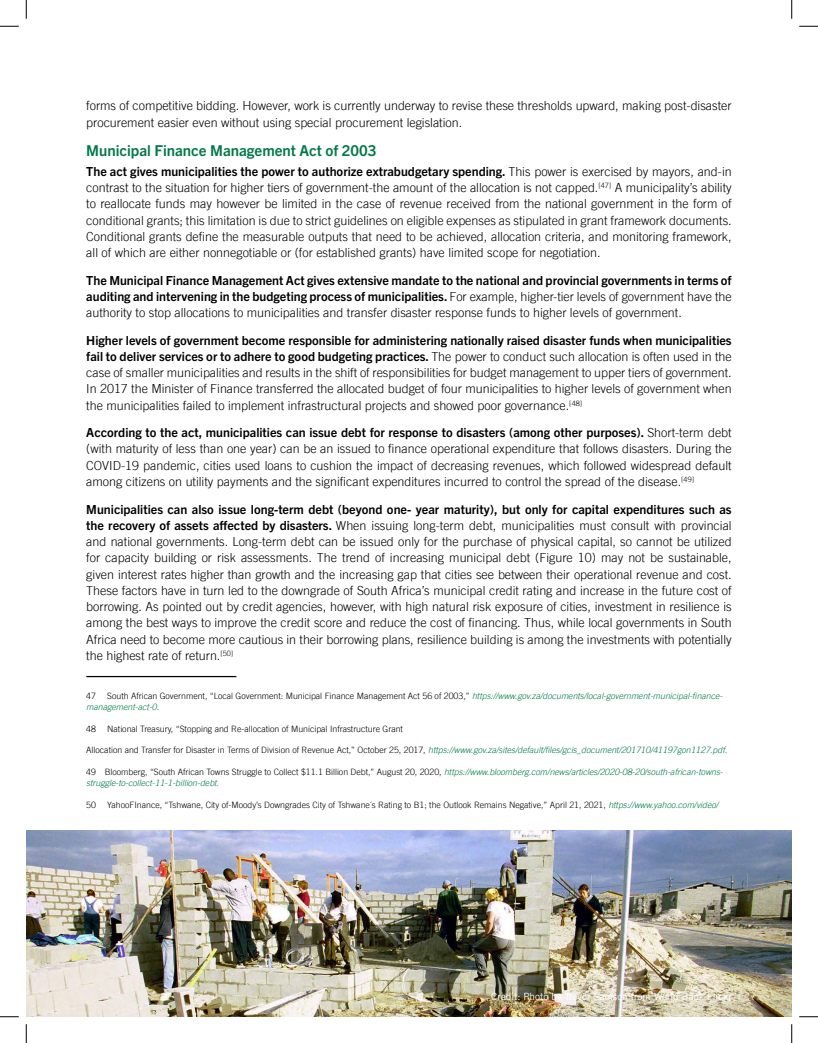
<style>
.page{position:relative;width:818px;height:1043px;background:#fff}
.page>*{position:absolute;margin:0;border:0;box-sizing:border-box;transform-origin:0 0}
.t1{font:700 15px "Trade Gothic Next LT Pro";color:#007847}
.t2{font:300 12.5px/16.2px "Trade Gothic LT";color:#000;text-align:justify}
.t3{font:700 12.5px/16.2px "Trade Gothic Next LT Pro";color:#000}
.t4{font:10px "Trade Gothic LT";color:#fff}
.t5{font:300 8.75px "Trade Gothic LT";color:#000}
.t6{font:italic 300 8.75px/10.5px "Trade Gothic LT";color:#007847}
.s1{font-family:"Trade Gothic LT";font-weight:300}
.s2{font-family:"Trade Gothic Next LT Pro";font-weight:700}
.s3{font-style:normal;color:#000}
.s4{font-style:italic;color:#007847}
</style>
<div class="page">
<hr style="left:86px;top:676px;width:150px;height:1px;background:#000">
<img style="left:26px;top:830px;width:765px;height:186px">
<svg style="left:0;top:25px;width:19px;height:2px"></svg>
<svg style="left:799px;top:25px;width:19px;height:2px"></svg>
<svg style="left:0;top:1016px;width:19px;height:1px"></svg>
<svg style="left:799px;top:1016px;width:19px;height:1px"></svg>
<svg style="left:25px;top:0;width:2px;height:19px"></svg>
<svg style="left:25px;top:1024px;width:2px;height:18px"></svg>
<svg style="left:791px;top:0;width:1px;height:19px"></svg>
<svg style="left:791px;top:1024px;width:1px;height:18px"></svg>
<p class="t2" style="left:86px;top:98px;width:647px">forms of competitive bidding. However, work is currently underway to revise these thresholds upward, making post-disaster procurement easier even without using special procurement legislation.</p>
<p class="t1" style="left:86px;top:140px;width:291px">Municipal Finance Management Act of 2003</p>
<p class="t3" style="left:86px;top:162px;width:647px">The act gives municipalities the power to authorize extrabudgetary spending. <span class="s1">This power is exercised by mayors, and-in</span></p>
<p class="t2" style="left:86px;top:179px;width:647px">contrast to the situation for higher tiers of government-the amount of the allocation is not capped.<sup>[47]</sup> A municipality’s ability to reallocate funds may however be limited in the case of revenue received from the national government in the form of conditional grants; this limitation is due to strict guidelines on eligible expenses as stipulated in grant framework documents.<br>Conditional grants define the measurable outputs that need to be achieved, allocation criteria, and monitoring framework, all of which are either nonnegotiable or (for established grants) have limited scope for negotiation.</p>
<p class="t3" style="left:86px;top:271px;width:647px">The Municipal Finance Management Act gives extensive mandate to the national and provincial governments in terms of auditing and intervening in the budgeting process of municipalities. <span class="s1">For example, higher-tier levels of government have the</span></p>
<p class="t2" style="left:86px;top:304px;width:597px">authority to stop allocations to municipalities and transfer disaster response funds to higher levels of government.</p>
<p class="t3" style="left:86px;top:331px;width:647px">Higher levels of government become responsible for administering nationally raised disaster funds when municipalities fail to deliver services or to adhere to good budgeting practices. <span class="s1">The power to conduct such allocation is often used in the</span></p>
<p class="t2" style="left:86px;top:364px;width:647px">case of smaller municipalities and results in the shift of responsibilities for budget management to upper tiers of government.<br>In 2017 the Minister of Finance transferred the allocated budget of four municipalities to higher levels of government when the municipalities failed to implement infrastructural projects and showed poor governance.<sup>[48]</sup></p>
<p class="t3" style="left:86px;top:424px;width:646px">According to the act, municipalities can issue debt for response to disasters (among other purposes). <span class="s1">Short-term debt</span></p>
<p class="t2" style="left:86px;top:441px;width:647px">(with maturity of less than one year) can be an issued to finance operational expenditure that follows disasters. During the COVID-19 pandemic, cities used loans to cushion the impact of decreasing revenues, which followed widespread default among citizens on utility payments and the significant expenditures incurred to control the spread of the disease.<sup>[49]</sup></p>
<p class="t3" style="left:86px;top:500px;width:646px">Municipalities can also issue long-term debt (beyond one- year maturity), but only for capital expenditures such as</p>
<p class="t2" style="left:86px;top:517px;width:647px"><span class="s2">the recovery of assets affected by disasters.</span> When issuing long-term debt, municipalities must consult with provincial and national governments. Long-term debt can be issued only for the purchase of physical capital, so cannot be utilized for capacity building or risk assessments. The trend of increasing municipal debt (Figure 10) may not be sustainable, given interest rates higher than growth and the increasing gap that cities see between their operational revenue and cost.<br>These factors have in turn led to the downgrade of South Africa’s municipal credit rating and increase in the future cost of borrowing. As pointed out by credit agencies, however, with high natural risk exposure of cities, investment in resilience is among the best ways to improve the credit score and reduce the cost of financing. Thus, while local governments in South Africa need to become more cautious in their borrowing plans, resilience building is among the investments with potentially the highest rate of return.<sup>[50]</sup></p>
<p class="t5" style="left:86px;top:690px;width:11px">47</p>
<p class="t6" style="left:86px;top:690px;width:637px;text-indent:21px"><span class="s3">South African Government, “Local Government: Municipal Finance Management Act 56 of 2003,”</span> https://www.gov.za/documents/local-government-municipal-finance&shy;management-act-0.</p>
<p class="t5" style="left:86px;top:723px;width:11px">48</p>
<p class="t5" style="left:107px;top:723px;width:297px">National Treasury, “Stopping and Re-allocation of Municipal Infrastructure Grant</p>
<p class="t5" style="left:86px;top:744px;width:642px">Allocation and Transfer for Disaster in Terms of Division of Revenue Act,” October 25, 2017, <span class="s4">https://www.gov.za/sites/default/files/gcis_document/201710/41197gon1127.pdf.</span></p>
<p class="t6" style="left:86px;top:766px;width:638px"><span class="s3">49 Bloomberg, “South African Towns Struggle to Collect $11.1 Billion Debt,” August 20, 2020,</span> https://www.bloomberg.com/news/articles/2020-08-20/south-african-towns&shy;struggle-to-collect-11-1-billion-debt.</p>
<p class="t5" style="left:86px;top:799px;width:11px">50</p>
<p class="t5" style="left:107px;top:799px;width:612px">YahooFInance, “Tshwane, City of-Moody’s Downgrades City of Tshwane´s Rating to B1; the Outlook Remains Negative,” April 21, 2021, <span class="s4">https://www.yahoo.com/video/</span></p>
<p class="t4" style="left:491px;top:990px;width:242px">Credit: Photo by Trevor Samson from World Bank Flickr</p>
</div>
